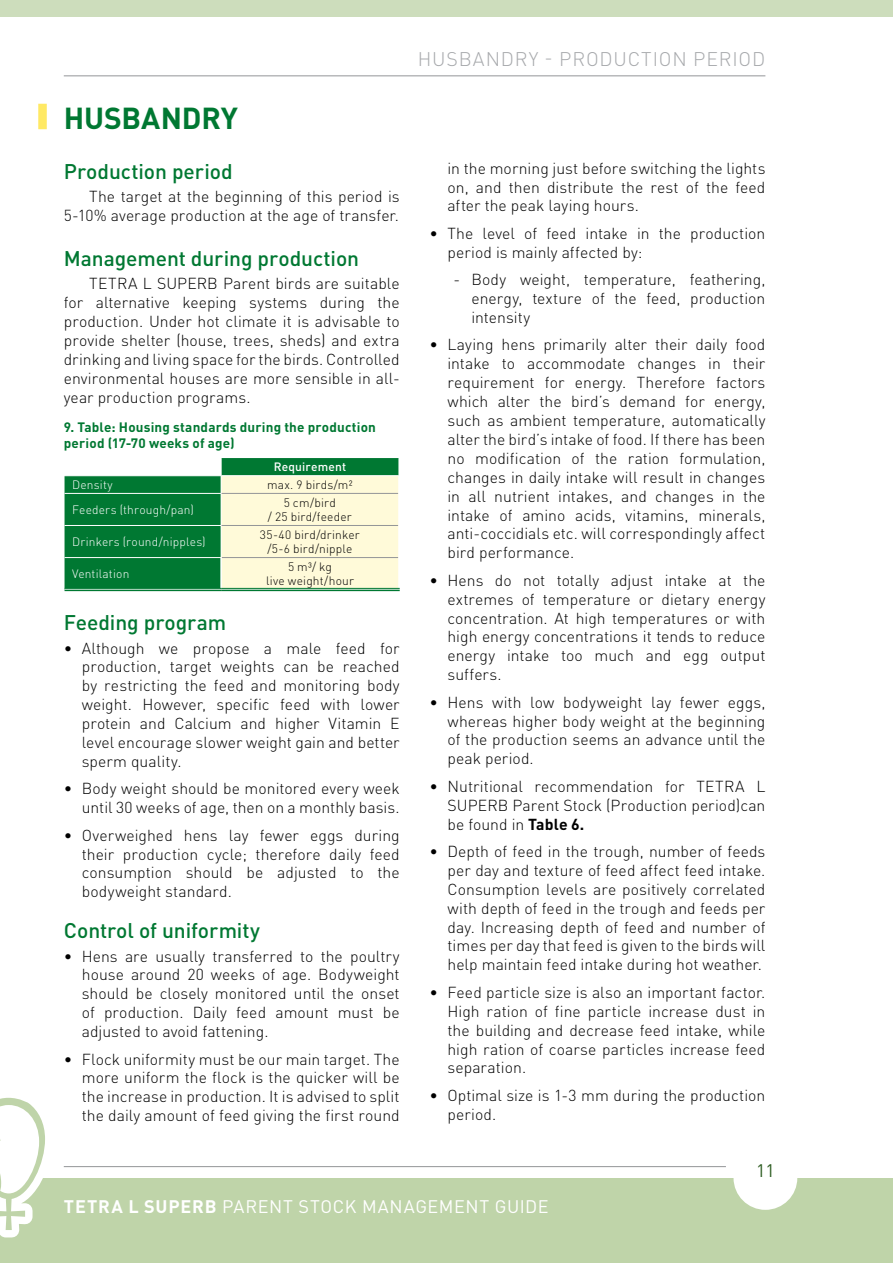
<style>
.page{position:relative;width:893px;height:1263px;background:#fff}
.page>*{position:absolute;margin:0;border:0;box-sizing:border-box;transform-origin:0 0}
.t1{font:700 30px "DIN Pro";letter-spacing:-.005em;color:#007832}
.t2{font:500 21px "DIN Pro";letter-spacing:-.005em;color:#007832}
.t3{font:300 19.5px "DIN Pro";letter-spacing:.04em;color:#a7a9ac}
.t4{font:18px "DIN Pro";letter-spacing:.03em;color:#fff}
.t5{font:18px "DIN Pro";color:#2f5e23}
.t6{font:300 15.75px/18.9px "DIN Pro";color:#000;text-align:justify}
.t7{font:700 13.5px/16.2px "DIN Pro";letter-spacing:.015em;color:#007832}
.t8{font:300 12px/14.4px "DIN Pro";letter-spacing:.015em;color:#000;text-align:center}
.t9{font:300 12px "DIN Pro";letter-spacing:.015em;color:#fff}
.t10{font:500 12px "DIN Pro";letter-spacing:.015em;color:#fff}
.s1{font-weight:700}
</style>
<div class="page">
<div style="left:0;top:1178px;width:893px;height:85px;background:#bfd4a9"></div>
<div style="left:0;top:0;width:893px;height:17px;background:#cdddbc"></div>
<div style="left:733px;top:1146px;width:64px;height:64px;background:#fff;border-radius:50%"></div>
<div style="left:38px;top:104px;width:9px;height:25px;background:#ffe964"></div>
<svg style="left:64px;top:458px;width:336px;height:132px;background:#88bd8e"></svg>
<hr style="left:221px;top:494px;width:1px;height:31px;background:#fff">
<hr style="left:221px;top:526px;width:1px;height:31px;background:#fff">
<hr style="left:65px;top:557px;width:156px;height:1px;background:#fff">
<hr style="left:220px;top:558px;width:2px;height:30px;background:#fff">
<hr style="left:398px;top:557px;width:2px;height:31px;background:#fff">
<hr style="left:65px;top:588px;width:156px;height:1px;background:#007832">
<hr style="left:65px;top:590px;width:156px;height:1px;background:#007832">
<hr style="left:221px;top:588px;width:179px;height:1px;background:#007832">
<hr style="left:221px;top:590px;width:179px;height:1px;background:#007832">
<svg style="left:0;top:1097px;width:554px;height:141px"></svg>
<hr style="left:64px;top:75px;width:701px;height:1px;background:#939598">
<hr style="left:64px;top:1166px;width:662px;height:1px;background:#939598">
<h1 class="t1" style="left:64px;top:93px;width:176px">HUSBANDRY</h1>
<h2 class="t2" style="left:64px;top:154px;width:170px">Production period</h2>
<p class="t6" style="left:64px;top:185px;width:337px;text-align:right">The target at the beginning of this period is<br>5-10% average production at the age of transfer.</p>
<h2 class="t2" style="left:64px;top:241px;width:297px">Management during production</h2>
<p class="t6" style="left:89px;top:273px;width:11px">TETR</p>
<p class="t6" style="left:64px;top:273px;width:337px;text-indent:64px">A L SU PERB Parent birds are suitable for alternative keeping systems during the production. U nder hot climate it is advisable to provide shelter (house, trees, sheds) and extra drinking and living space for the birds. Controlled environmental houses are more sensible in all&shy;year production programs.</p>
<p class="t7" style="left:64px;top:417px;width:314px">9. Table: Housing standards during the production period (17-70 weeks of age)</p>
<p class="t10" style="left:274px;top:457px;width:74px">Requirement</p>
<p class="t9" style="left:72px;top:476px;width:42px">Density</p>
<p class="t8" style="left:267px;top:476px;width:87px">max. 9 birds/m²</p>
<p class="t9" style="left:72px;top:500px;width:123px">Feeders (through/pan)</p>
<p class="t8" style="left:268px;top:494px;width:85px">5 cm/bird<br>/ 25 bird/feeder</p>
<p class="t9" style="left:72px;top:532px;width:135px">Drinkers (round/nipples)</p>
<p class="t8" style="left:260px;top:526px;width:101px">35-40 bird/drinker /5-6 bird/nipple</p>
<p class="t9" style="left:72px;top:565px;width:59px">Ventilation</p>
<p class="t8" style="left:266px;top:558px;width:89px">5 m³/ kg<br>live weight/hour</p>
<h2 class="t2" style="left:64px;top:606px;width:164px">Feeding program</h2>
<p class="t6" style="left:82px;top:637px;width:319px;text-align:left;text-indent:-18px">• Although we propose a male feed for production, target weights can be reached by restricting the feed and monitoring body weight. However, specific feed with lower protein and Calcium and higher Vitamin E level encourage slower weight gain and better sperm quality.</p>
<p class="t6" style="left:64px;top:778px;width:337px;text-align:right">• Body weight should be monitored every week until 30 weeks of age, then on a monthly basis.</p>
<p class="t6" style="left:82px;top:824px;width:319px;text-indent:-18px">• Overweighed hens lay fewer eggs during their production cycle; therefore daily feed consumption should be adjusted to the bodyweight standard.</p>
<h2 class="t2" style="left:64px;top:914px;width:198px">Control of uniformity</h2>
<p class="t6" style="left:82px;top:945px;width:319px;text-indent:-18px">• Hens are usually transferred to the poultry house around 20 weeks of age. Bodyweight should be closely monitored until the onset of production. Daily feed amount must be adjusted to avoid fattening.</p>
<p class="t6" style="left:82px;top:1048px;width:319px;text-indent:-18px">• Flock uniformity must be our main target. The more uniform the flock is the quicker will be the increase in production. It is advised to split the daily amount of feed giving the first round</p>
<p class="t3" style="left:418px;top:44px;width:345px">Husbandry - Production period</p>
<p class="t6" style="left:447px;top:157px;width:319px">in the morning just before switching the lights on, and then distribute the rest of the feed after the peak laying hours.</p>
<p class="t6" style="left:447px;top:222px;width:319px;text-indent:-18px">• The level of feed intake in the production period is mainly affected by:</p>
<p class="t6" style="left:471px;top:269px;width:295px;text-indent:-18px">- Body weight, temperature, feathering, energy, texture of the feed, production intensity</p>
<p class="t6" style="left:447px;top:334px;width:319px;text-indent:-18px">• Laying hens primarily alter their daily food intake to accommodate changes in their requirement for energy. Therefore factors which alter the bird’s demand for energy, such as ambient temperature, automatically alter the bird’s intake of food. If there has been no modification of the ration formulation, changes in daily intake will result in changes in all nutrient intakes, and changes in the intake of amino acids, vitamins, minerals, anti-coccidials etc. will correspondingly affect bird performance.</p>
<p class="t6" style="left:447px;top:569px;width:319px;text-indent:-18px">• Hens do not totally adjust intake at the extremes of temperature or dietary energy concentration. At high temperatures or with high energy concentrations it tends to reduce energy intake too much and egg output suffers.</p>
<p class="t6" style="left:447px;top:691px;width:319px;text-indent:-18px">• Hens with low bodyweight lay fewer eggs, whereas higher body weight at the beginning of the production seems an advance until the peak period.</p>
<p class="t6" style="left:429px;top:775px;width:278px">• N utritional recommendation for TETR</p>
<p class="t6" style="left:447px;top:775px;width:319px;text-indent:288px">A L SU PERB Parent Stock (Production period)can be found in <span class="s1">Table 6.</span></p>
<p class="t6" style="left:447px;top:840px;width:319px;text-align:left;text-indent:-18px">• Depth of feed in the trough, number of feeds per day and texture of feed affect feed intake.<br>Consumption levels are positively correlated with depth of feed in the trough and feeds per day. Increasing depth of feed and number of times per day that feed is given to the birds will help maintain feed intake during hot weather.</p>
<p class="t6" style="left:447px;top:981px;width:319px;text-align:left;text-indent:-18px">• Feed particle size is also an important factor.<br>High ration of fine particle increase dust in the building and decrease feed intake, while high ration of coarse particles increase feed separation.</p>
<p class="t6" style="left:447px;top:1084px;width:319px;text-indent:-18px">• Optimal size is 1-3 mm during the production period.</p>
<p class="t5" style="left:756px;top:1158px;width:20px">11</p>
<p class="t4" style="left:64px;top:1194px;width:486px"><span class="s1">TETRA L SUPERB</span> PARENT STOCK MANAGEMENT GUIDE</p>
</div>
